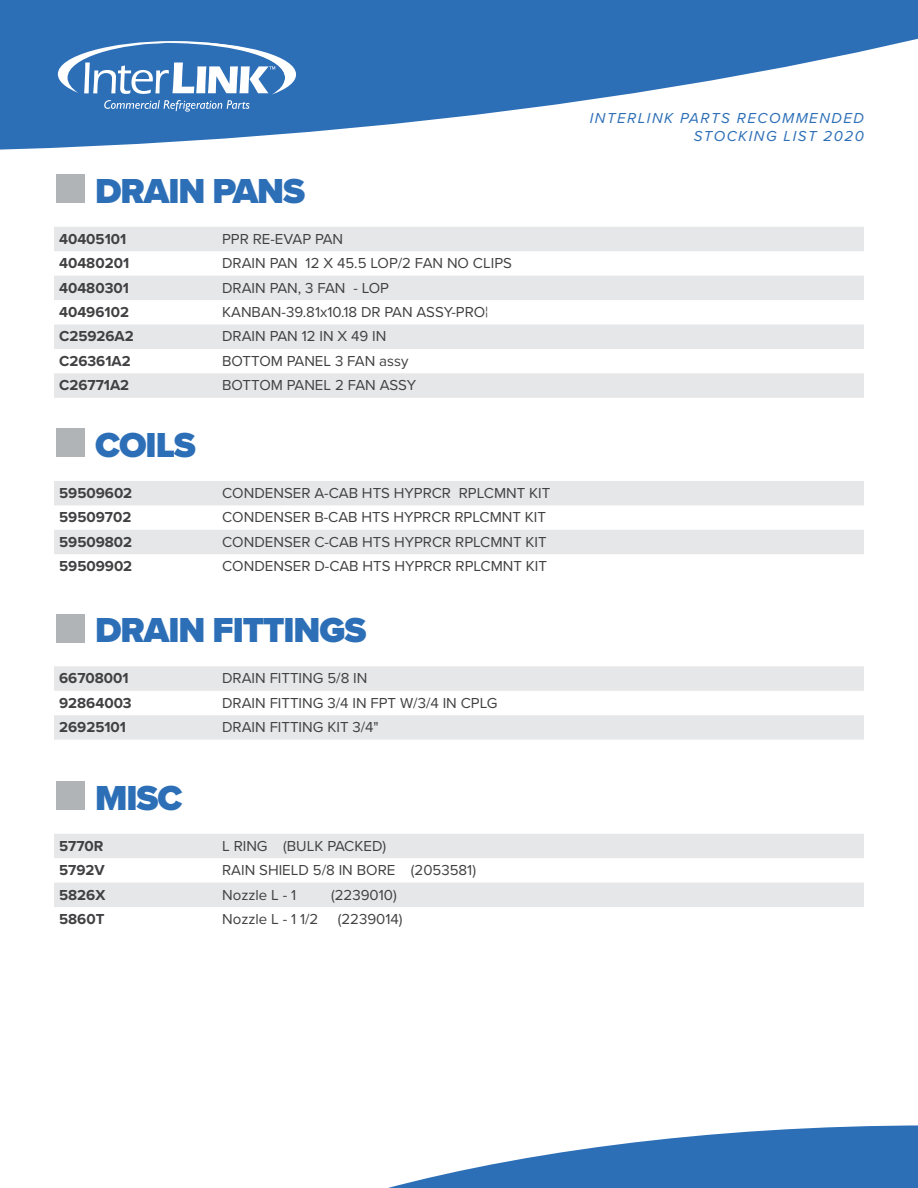
<style>
.page{position:relative;width:918px;height:1188px;background:#fff}
.page>*{position:absolute;margin:0;border:0;box-sizing:border-box;transform-origin:0 0}
.t1{font:900 36px "Proxima Nova";letter-spacing:-.03em;color:#2d6fb7}
.t2{font:15px "Proxima Nova";color:#414042}
.t3{font:700 15px "Proxima Nova";color:#414042}
.t4{font:italic 15px/18px "Proxima Nova";letter-spacing:.1em;color:#2d6fb7;text-align:right}
</style>
<div class="page">
<div style="left:57px;top:174px;width:28px;height:29px;background:#b1b4b6"></div>
<div style="left:57px;top:428px;width:28px;height:29px;background:#b1b4b6"></div>
<div style="left:57px;top:614px;width:28px;height:28px;background:#b1b4b6"></div>
<div style="left:57px;top:781px;width:28px;height:29px;background:#b1b4b6"></div>
<svg style="left:54px;top:227px;width:810px;height:171px;fill:#e6e7e8"></svg>
<svg style="left:54px;top:481px;width:810px;height:73px;fill:#e6e7e8"></svg>
<svg style="left:54px;top:834px;width:810px;height:73px;fill:#e6e7e8"></svg>
<svg style="left:54px;top:666px;width:810px;height:74px;fill:#e6e7e8"></svg>
<svg style="left:0;top:0;width:918px;height:150px;fill:#2d6fb7"></svg>
<svg style="left:58px;top:41px;width:238px;height:71px"></svg>
<svg style="left:388px;top:1125px;width:530px;height:63px"></svg>
<h1 class="t1" style="left:95px;top:164px;width:212px">DRAIN PANS</h1>
<p class="t3" style="left:59px;top:228px;width:69px">40405101</p>
<p class="t2" style="left:222px;top:228px;width:123px">PPR RE-EVAP PAN</p>
<p class="t3" style="left:59px;top:252px;width:72px">40480201</p>
<p class="t2" style="left:222px;top:252px;width:291px">DRAIN PAN 12 X 45.5 LOP/2 FAN NO CLIPS</p>
<p class="t3" style="left:59px;top:276px;width:71px">40480301</p>
<p class="t2" style="left:222px;top:276px;width:168px">DRAIN PAN, 3 FAN - LOP</p>
<p class="t3" style="left:59px;top:301px;width:71px">40496102</p>
<p class="t2" style="left:222px;top:301px;width:268px">KANBAN-39.81x10.18 DR PAN ASSY-PRO¦</p>
<p class="t3" style="left:59px;top:325px;width:76px">C25926A2</p>
<p class="t2" style="left:222px;top:325px;width:166px">DRAIN PAN 12 IN X 49 IN</p>
<p class="t3" style="left:59px;top:350px;width:73px">C26361A2</p>
<p class="t2" style="left:222px;top:350px;width:188px">BOTTOM PANEL 3 FAN assy</p>
<p class="t3" style="left:59px;top:374px;width:72px">C26771A2</p>
<p class="t2" style="left:222px;top:374px;width:196px">BOTTOM PANEL 2 FAN ASSY</p>
<h1 class="t1" style="left:95px;top:418px;width:102px">COILS</h1>
<p class="t3" style="left:59px;top:482px;width:75px">59509602</p>
<p class="t2" style="left:222px;top:482px;width:330px">CONDENSER A-CAB HTS HYPRCR RPLCMNT KIT</p>
<p class="t3" style="left:59px;top:506px;width:74px">59509702</p>
<p class="t2" style="left:222px;top:506px;width:325px">CONDENSER B-CAB HTS HYPRCR RPLCMNT KIT</p>
<p class="t3" style="left:59px;top:531px;width:75px">59509802</p>
<p class="t2" style="left:222px;top:531px;width:326px">CONDENSER C-CAB HTS HYPRCR RPLCMNT KIT</p>
<p class="t3" style="left:59px;top:555px;width:75px">59509902</p>
<p class="t2" style="left:222px;top:555px;width:326px">CONDENSER D-CAB HTS HYPRCR RPLCMNT KIT</p>
<h1 class="t1" style="left:95px;top:603px;width:273px">DRAIN FITTINGS</h1>
<p class="t3" style="left:59px;top:667px;width:71px">66708001</p>
<p class="t2" style="left:222px;top:667px;width:147px">DRAIN FITTING 5/8 IN</p>
<p class="t3" style="left:59px;top:692px;width:74px">92864003</p>
<p class="t2" style="left:222px;top:692px;width:277px">DRAIN FITTING 3/4 IN FPT W/3/4 IN CPLG</p>
<p class="t3" style="left:59px;top:716px;width:68px">26925101</p>
<p class="t2" style="left:222px;top:716px;width:158px">DRAIN FITTING KIT 3/4"</p>
<h1 class="t1" style="left:95px;top:771px;width:89px">MISC</h1>
<p class="t3" style="left:59px;top:835px;width:46px">5770R</p>
<p class="t2" style="left:222px;top:835px;width:166px">L RING (BULK PACKED)</p>
<p class="t3" style="left:59px;top:859px;width:47px">5792V</p>
<p class="t2" style="left:222px;top:859px;width:255px">RAIN SHIELD 5/8 IN BORE (2053581)</p>
<p class="t3" style="left:59px;top:883px;width:48px">5826X</p>
<p class="t2" style="left:222px;top:883px;width:76px">Nozzle L - 1</p>
<p class="t2" style="left:331px;top:883px;width:67px">(2239010)</p>
<p class="t3" style="left:59px;top:908px;width:47px">5860T</p>
<p class="t2" style="left:222px;top:908px;width:98px">Nozzle L - 1 1/2</p>
<p class="t2" style="left:338px;top:908px;width:66px">(2239014)</p>
<p class="t4" style="left:590px;top:109px;width:276px">INTERLINK PARTS RECOMMENDED<br>STOCKING LIST 2020</p>
</div>
